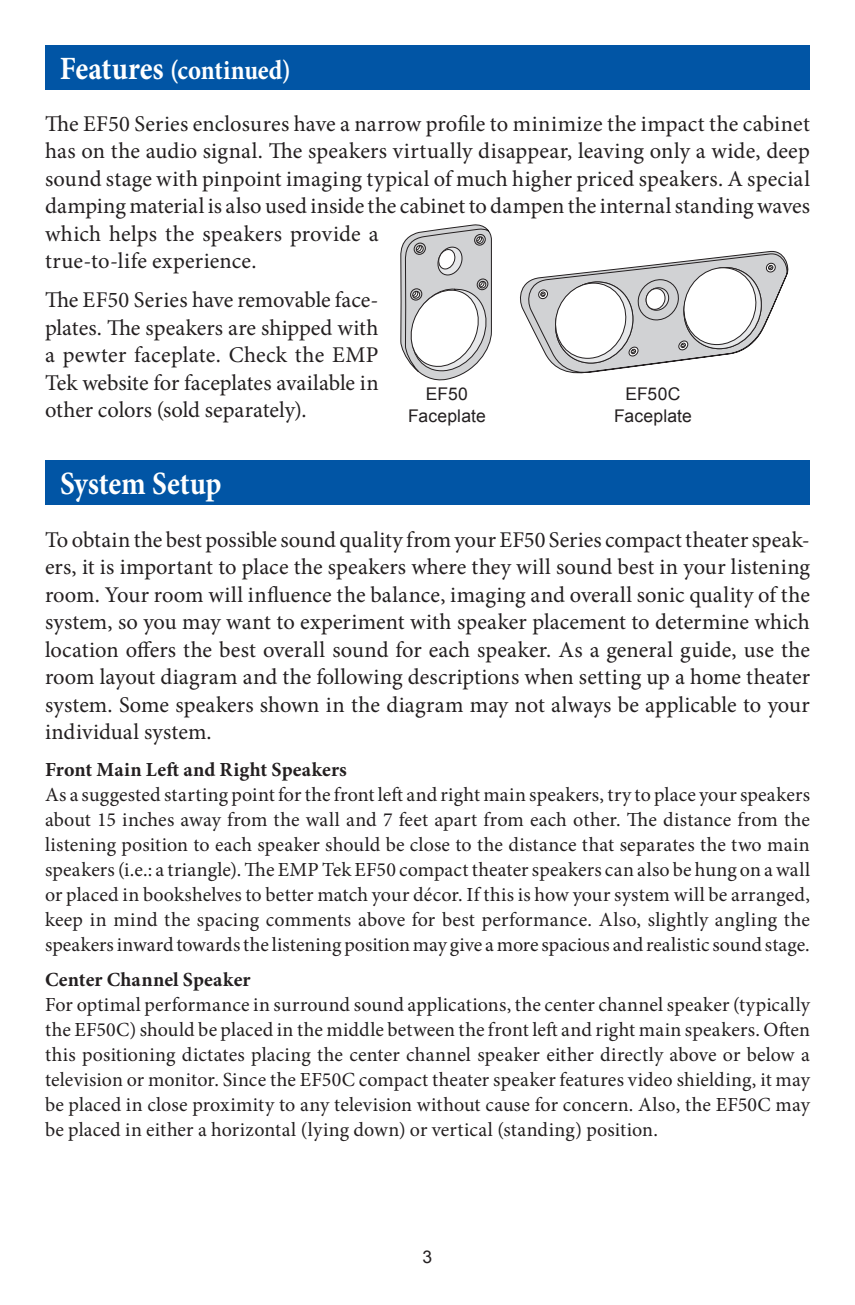
<style>
.page{position:relative;width:855px;height:1305px;background:#fff}
.page>*{position:absolute;margin:0;border:0;box-sizing:border-box;transform-origin:0 0}
.t1{font:700 32.5px "Minion Pro";letter-spacing:-.005em;color:#fff;scale:.9 1}
.t2{font:700 27.5px "Minion Pro";color:#fff;scale:.9 1}
.t3{font:22.5px/27.5px "Minion Pro";letter-spacing:.005em;color:#231f20;text-align:justify}
.t4{font:20px/25px "Minion Pro";color:#231f20;text-align:justify}
.t5{font:700 20px "Minion Pro";letter-spacing:.01em;color:#231f20}
.t6{font:17.5px/22.5px "Arial";letter-spacing:.005em;color:#231f20;text-align:center}
.s1{font-size:32.5px}
</style>
<div class="page">
<div style="left:45px;top:45px;width:765px;height:45px;background:#0155a5"></div>
<svg style="left:520px;top:250px;width:268px;height:124px"></svg>
<svg style="left:400px;top:224px;width:92px;height:156px"></svg>
<div style="left:45px;top:460px;width:765px;height:45px;background:#0155a5"></div>
<h2 class="t2" style="left:60px;top:51px;width:258px"><span class="s1">Features</span> (continued)</h2>
<p class="t3" style="left:45px;top:110px;width:767px;text-align:left">The EF50 Series enclosures have a narrow profile to minimize the impact the cabinet has on the audio signal. The speakers virtually disappear, leaving only a wide, deep sound stage with pinpoint imaging typical of much higher priced speakers. A special damping material is also used inside the cabinet to dampen the internal standing waves which helps the speakers provide a<br>true-to-life experience.</p>
<p class="t3" style="left:45px;top:286px;width:335px">The EF50 Series have removable face&shy;plates. The speakers are shipped with a pewter faceplate. Check the EMP Tek website for faceplates available in other colors (sold separately).</p>
<p class="t6" style="left:408px;top:383px;width:79px">EF50<br>Faceplate</p>
<p class="t6" style="left:614px;top:383px;width:79px">EF50C<br>Faceplate</p>
<h1 class="t1" style="left:60px;top:461px;width:181px">System Setup</h1>
<p class="t3" style="left:45px;top:526px;width:767px">To obtain the best possible sound quality from your EF50 Series compact theater speak&shy;ers, it is important to place the speakers where they will sound best in your listening room. Your room will influence the balance, imaging and overall sonic quality of the system, so you may want to experiment with speaker placement to determine which location offers the best overall sound for each speaker. As a general guide, use the room layout diagram and the following descriptions when setting up a home theater system. Some speakers shown in the diagram may not always be applicable to your individual system.</p>
<p class="t5" style="left:45px;top:755px;width:303px">Front Main Left and Right Speakers</p>
<p class="t4" style="left:45px;top:782px;width:767px">As a suggested starting point for the front left and right main speakers, try to place your speakers about 15 inches away from the wall and 7 feet apart from each other. The distance from the listening position to each speaker should be close to the distance that separates the two main speakers (i.e.: a triangle). The EMP Tek EF50 compact theater speakers can also be hung on a wall or placed in bookshelves to better match your décor. If this is how your system will be arranged, keep in mind the spacing comments above for best performance. Also, slightly angling the speakers inward towards the listening position may give a more spacious and realistic sound stage.</p>
<p class="t5" style="left:45px;top:965px;width:207px">Center Channel Speaker</p>
<p class="t4" style="left:45px;top:992px;width:767px">For optimal performance in surround sound applications, the center channel speaker (typically the EF50C) should be placed in the middle between the front left and right main speakers. Often this positioning dictates placing the center channel speaker either directly above or below a television or monitor. Since the EF50C compact theater speaker features video shielding, it may be placed in close proximity to any television without cause for concern. Also, the EF50C may be placed in either a horizontal (lying down) or vertical (standing) position.</p>
<p class="t6" style="left:423px;top:1246px;width:11px">3</p>
</div>
